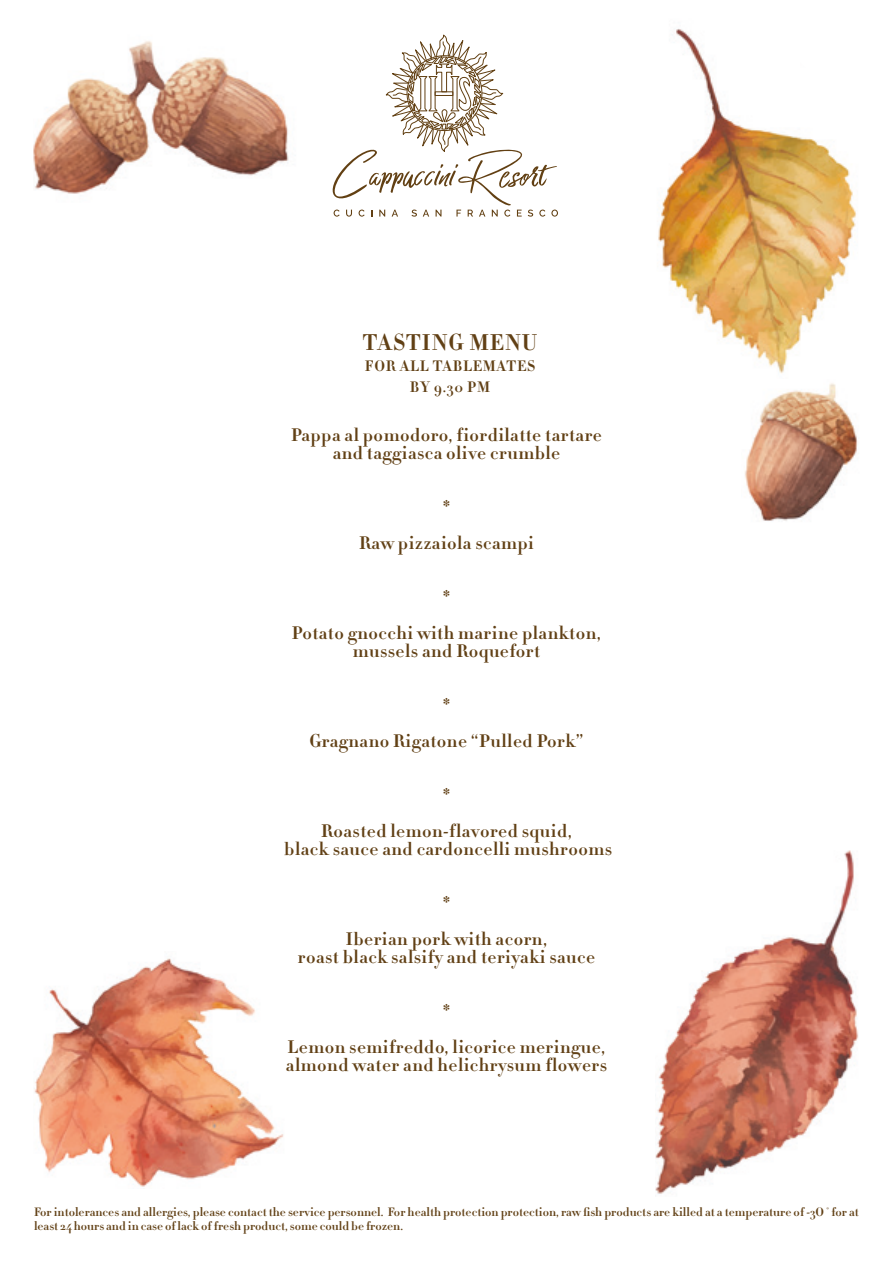
<style>
.page{position:relative;width:893px;height:1263px;background:#fff}
.page>*{position:absolute;margin:0;border:0;box-sizing:border-box;transform-origin:0 0}
.t1{font:22.5px "Didot HTF B06 Bold";letter-spacing:.05em;color:#614015}
.t2{font:18px/36px "Didot HTF B06 Bold";letter-spacing:.025em;color:#614015;text-align:center}
.t3{font:15px/21px "Didot HTF B06 Bold";letter-spacing:.05em;color:#614015;text-align:center}
.t4{font:12px/14.4px "Didot HTF B06 Bold";color:#614015}
</style>
<div class="page">
<img style="left:658px;top:29px;width:198px;height:345px">
<img style="left:744px;top:383px;width:114px;height:138px">
<img style="left:655px;top:850px;width:203px;height:344px">
<img style="left:34px;top:958px;width:250px;height:229px">
<img style="left:34px;top:41px;width:255px;height:153px">
<svg style="left:332px;top:35px;width:226px;height:182px"></svg>
<p class="t1" style="left:363px;top:328px;width:176px">TASTING MENU</p>
<p class="t3" style="left:365px;top:355px;width:172px">FOR ALL TABLEMATES<br>BY 9.30 PM</p>
<p class="t2" style="left:291px;top:426px;width:312px;line-height:18px">Pappa al pomodoro, fiordilatte tartare and taggiasca olive crumble</p>
<p class="t2" style="left:359px;top:489px;width:176px">*<br>Raw pizzaiola scampi</p>
<p class="t2" style="left:292px;top:579px;width:311px">*<br>Potato gnocchi with marine plankton,</p>
<p class="t2" style="left:353px;top:633px;width:189px">mussels and Roquefort</p>
<p class="t2" style="left:309px;top:687px;width:276px">*<br>Gragnano Rigatone “Pulled Pork”</p>
<p class="t2" style="left:321px;top:777px;width:252px">*<br>Roasted lemon-flavored squid,</p>
<p class="t2" style="left:284px;top:831px;width:329px">black sauce and cardoncelli mushrooms</p>
<p class="t2" style="left:346px;top:885px;width:203px">*<br>Iberian pork with acorn,</p>
<p class="t2" style="left:298px;top:939px;width:299px">roast black salsify and teriyaki sauce</p>
<p class="t2" style="left:288px;top:993px;width:319px">*<br>Lemon semifreddo, licorice meringue,</p>
<p class="t2" style="left:286px;top:1047px;width:323px">almond water and helichrysum flowers</p>
<p class="t4" style="left:34px;top:1205px;width:826px">For intolerances and allergies, please contact the service personnel. For health protection protection, raw fish products are killed at a temperature of -3O ° for at least 24 hours and in case of lack of fresh product, some could be frozen.</p>
</div>
